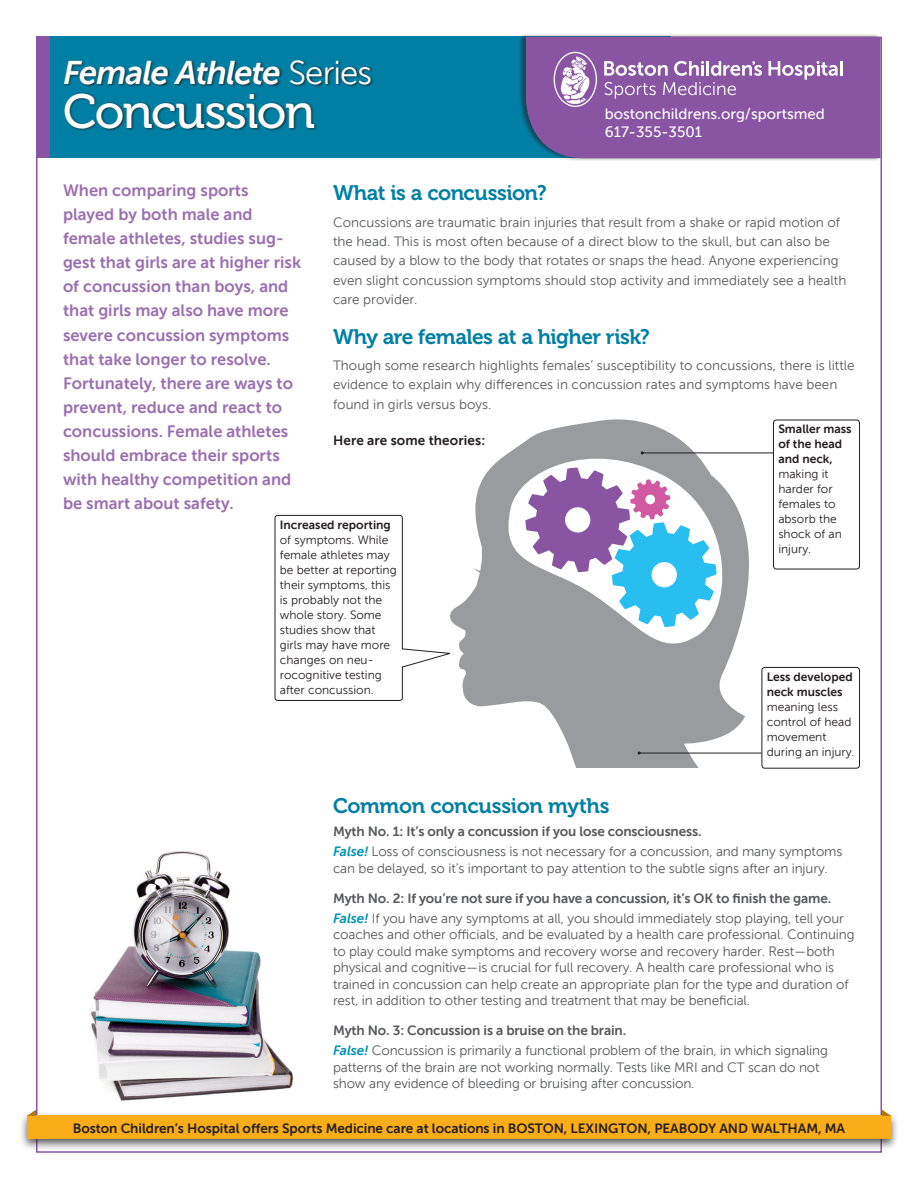
<style>
.page{position:relative;width:918px;height:1188px;background:#fff}
.page>*{position:absolute;margin:0;border:0;box-sizing:border-box;transform-origin:0 0}
.t1{font:48px "Museo 500";letter-spacing:-.035em;color:#fff}
.t2{font:italic 33px "Museo Sans 700";letter-spacing:-.03em;color:#fff}
.t3{font:21px "Museo 700";letter-spacing:-.02em;color:#007fa5}
.t4{font:16.5px/24px "Museo Sans 700";color:#9a70b0}
.t5{font:15px/18px "Museo Sans 500";color:#fff}
.t6{font:13.5px/16.5px "Museo Sans 300";letter-spacing:-.01em;color:#57585a}
.t7{font:13.5px "Museo Sans 700";letter-spacing:-.01em;color:#57585a}
.t8{font:13.5px "Museo Sans 700";letter-spacing:-.005em;color:#231f20}
.t9{font:12px/15px "Museo Sans 300";color:#231f20}
.t10{font:12px/15px "Museo Sans 700";color:#231f20}
.s1{font-family:"Museo Sans 300";font-style:normal}
.s2{font-family:"Museo Sans 700";font-style:italic;color:#0092b5}
</style>
<div class="page">
<div style="left:44px;top:37px;width:627px;height:121px;background:#007fa5"></div>
<div style="left:36px;top:37px;width:14px;height:121px;background:#8954a2"></div>
<div style="left:519px;top:33px;width:361px;height:129px;background:#231f20;opacity:.54"></div>
<svg style="left:526px;top:37px;width:354px;height:121px"></svg>
<svg style="left:451px;top:605px;width:298px;height:162px"></svg>
<svg style="left:460px;top:419px;width:289px;height:330px;fill:#999b9e"></svg>
<svg style="left:497px;top:437px;width:242px;height:221px;fill:#999b9e"></svg>
<svg style="left:525px;top:468px;width:191px;height:159px"></svg>
<svg style="left:474px;top:568px;width:18px;height:8px"></svg>
<div style="left:19px;top:1111px;width:880px;height:40px;background:#231f20;opacity:.75"></div>
<div style="left:27px;top:1116px;width:864px;height:23px;background:#faad19"></div>
<svg style="left:27px;top:1110px;width:9px;height:6px"></svg>
<svg style="left:882px;top:1110px;width:9px;height:6px"></svg>
<div style="left:63px;top:59px;width:311px;height:73px;background:#231f20;opacity:.8"></div>
<div style="left:773px;top:420px;width:87px;height:149px;border:1px solid #231f20;border-radius:3px"></div>
<div style="left:762px;top:667px;width:98px;height:102px;border:1px solid #231f20;border-radius:3px"></div>
<svg style="left:274px;top:515px;width:177px;height:186px"></svg>
<hr style="left:642px;top:453px;width:131px;height:1px;background:#231f20">
<hr style="left:639px;top:753px;width:123px;height:1px;background:#231f20">
<img style="left:91px;top:851px;width:202px;height:250px">
<h2 class="t2" style="left:63px;top:54px;width:311px">Female Athlete <span class="s1">Series</span></h2>
<h1 class="t1" style="left:63px;top:85px;width:254px">Concussion</h1>
<p class="t5" style="left:605px;top:105px;width:222px">bostonchildrens.org/sportsmed<br>617-355-3501</p>
<p class="t4" style="left:63px;top:179px;width:240px">When comparing sports played by both male and female athletes, studies sug&shy;gest that girls are at higher risk of concussion than boys, and that girls may also have more severe concussion symptoms that take longer to resolve.<br>Fortunately, there are ways to prevent, reduce and react to concussions. Female athletes should embrace their sports with healthy competition and be smart about safety.</p>
<h3 class="t3" style="left:333px;top:181px;width:215px">What is a concussion?</h3>
<p class="t6" style="left:333px;top:212px;width:515px;line-height:19.5px">Concussions are traumatic brain injuries that result from a shake or rapid motion of the head. This is most often because of a direct blow to the skull, but can also be caused by a blow to the body that rotates or snaps the head. Anyone experiencing even slight concussion symptoms should stop activity and immediately see a health care provider.</p>
<h3 class="t3" style="left:333px;top:325px;width:318px">Why are females at a higher risk?</h3>
<p class="t6" style="left:333px;top:355px;width:523px;line-height:19.5px">Though some research highlights females’ susceptibility to concussions, there is little evidence to explain why differences in concussion rates and symptoms have been found in girls versus boys.</p>
<p class="t10" style="left:778px;top:422px;width:75px">Smaller mass of the head and neck,</p>
<p class="t9" style="left:778px;top:467px;width:65px">making it harder for females to absorb the shock of an injury.</p>
<p class="t8" style="left:333px;top:433px;width:154px">Here are some theories:</p>
<p class="t10" style="left:280px;top:517px;width:112px">I ncreased reporting</p>
<p class="t9" style="left:280px;top:532px;width:118px">of symptoms. While female athletes may be better at reporting their symptoms, this is probably not the whole story. Some studies show that girls may have more changes on neu&shy;rocognitive testing after concussion.</p>
<p class="t10" style="left:767px;top:669px;width:87px">Less developed neck muscles</p>
<p class="t9" style="left:767px;top:699px;width:89px">meaning less control of head movement during an injury.</p>
<h3 class="t3" style="left:333px;top:794px;width:278px">Common concussion myths</h3>
<p class="t7" style="left:333px;top:824px;width:370px">Myth No. 1: It’s only a concussion if you lose consciousness.</p>
<p class="t6" style="left:333px;top:844px;width:511px"><span class="s2">False!</span> Loss of consciousness is not necessary for a concussion, and many symptoms can be delayed, so it’s important to pay attention to the subtle signs after an injury.</p>
<p class="t7" style="left:333px;top:891px;width:500px">Myth No. 2: If you’re not sure if you have a concussion, it’s OK to finish the game.</p>
<p class="t6" style="left:333px;top:910px;width:523px"><span class="s2">False!</span> If you have any symptoms at all, you should immediately stop playing, tell your coaches and other officials, and be evaluated by a health care professional. Continuing to play could make symptoms and recovery worse and recovery harder. Rest—both physical and cognitive—is crucial for full recovery. A health care professional who is trained in concussion can help create an appropriate plan for the type and duration of rest, in addition to other testing and treatment that may be beneficial.</p>
<p class="t7" style="left:333px;top:1023px;width:295px">Myth No. 3: Concussion is a bruise on the brain.</p>
<p class="t6" style="left:333px;top:1043px;width:497px"><span class="s2">False!</span> Concussion is primarily a functional problem of the brain, in which signaling patterns of the brain are not working normally. Tests like MRI and CT scan do not show any evidence of bleeding or bruising after concussion.</p>
<p class="t8" style="left:73px;top:1121px;width:774px">Boston Children’s Hospital offers Sports Medicine care at locations in Boston, Lexington, Peabody and waltham, MA</p>
</div>
